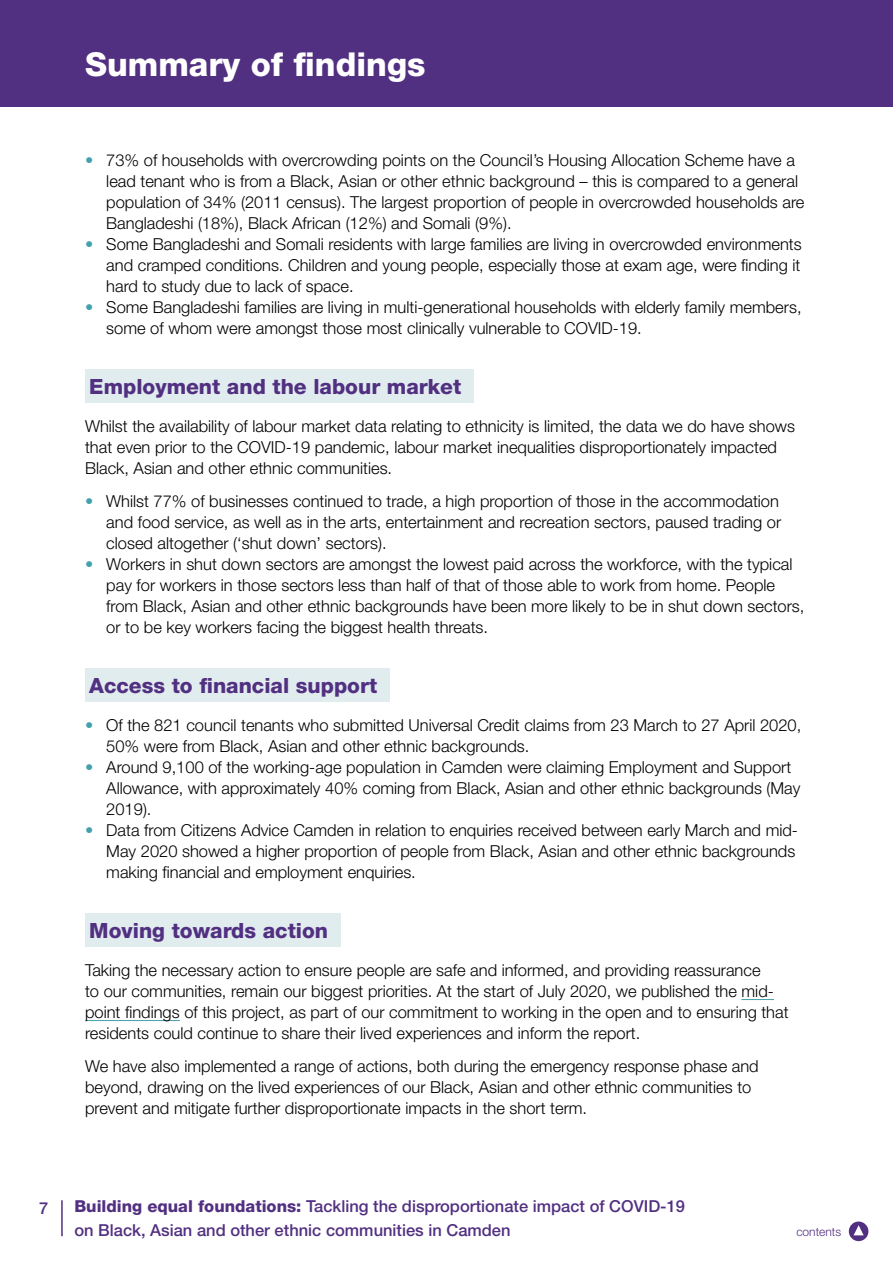
<style>
.page{position:relative;width:893px;height:1263px;background:#fff}
.page>*{position:absolute;margin:0;border:0;box-sizing:border-box;transform-origin:0 0}
.t1{font:800 33px "Helvetica Neue";color:#fff}
.t2{font:800 21px "Helvetica Neue";color:#523081}
.t3{font:300 16.5px/21px "Helvetica Neue";color:#000}
.t4{font:500 16.5px/24px "Helvetica Neue";color:#523081}
.t5{font:300 12px "Helvetica Neue";color:#523081}
.s1{color:#42a1ad}
.s2{font-weight:800}
</style>
<div class="page">
<hr style="left:61px;top:1200px;width:2px;height:36px;background:#523081">
<div style="left:849px;top:1221px;width:19px;height:20px;background:#523081;border-radius:50%"></div>
<svg style="left:853px;top:1225px;width:11px;height:10px"></svg>
<div style="left:85px;top:369px;width:389px;height:34px;background:#e1ecef"></div>
<div style="left:85px;top:668px;width:305px;height:34px;background:#e1ecef"></div>
<div style="left:85px;top:913px;width:256px;height:34px;background:#e1ecef"></div>
<hr style="left:742px;top:999px;width:32px;height:1px;background:#42a1ad">
<hr style="left:85px;top:1020px;width:95px;height:1px;background:#42a1ad">
<div style="left:0;top:21px;width:893px;height:85px;background:#523081"></div>
<div style="left:0;top:0;width:893px;height:21px;background:#523081"></div>
<h1 class="t1" style="left:85px;top:45px;width:342px">Summary of findings</h1>
<p class="t3" style="left:106px;top:149px;width:700px;text-indent:-21px"><span class="s1">•</span> 73% of households with overcrowding points on the Council’s Housing Allocation Scheme have a lead tenant who is from a Black, Asian or other ethnic background – this is compared to a general population of 34% (2011 census). The largest proportion of people in overcrowded households are Bangladeshi (18%), Black African (12%) and Somali (9%).</p>
<p class="t3" style="left:106px;top:233px;width:697px;text-align:justify;text-indent:-21px"><span class="s1">•</span> Some Bangladeshi and Somali residents with large families are living in overcrowded environments and cramped conditions. Children and young people, especially those at exam age, were finding it hard to study due to lack of space.</p>
<p class="t3" style="left:106px;top:296px;width:697px;text-indent:-21px"><span class="s1">•</span> Some Bangladeshi families are living in multi-generational households with elderly family members, some of whom were amongst those most clinically vulnerable to COVID-19.</p>
<p class="t2" style="left:89px;top:374px;width:373px">Employment and the labour market</p>
<p class="t3" style="left:85px;top:415px;width:711px">Whilst the availability of labour market data relating to ethnicity is limited, the data we do have shows that even prior to the COVID-19 pandemic, labour market inequalities disproportionately impacted<br>Black, Asian and other ethnic communities.</p>
<p class="t3" style="left:106px;top:491px;width:676px;text-indent:-21px"><span class="s1">•</span> Whilst 77% of businesses continued to trade, a high proportion of those in the accommodation and food service, as well as in the arts, entertainment and recreation sectors, paused trading or closed altogether (‘shut down’ sectors).</p>
<p class="t3" style="left:106px;top:554px;width:700px;text-indent:-21px"><span class="s1">•</span> Workers in shut down sectors are amongst the lowest paid across the workforce, with the typical pay for workers in those sectors less than half of that of those able to work from home. People from Black, Asian and other ethnic backgrounds have been more likely to be in shut down sectors, or to be key workers facing the biggest health threats.</p>
<p class="t2" style="left:89px;top:673px;width:289px">Access to financial support</p>
<p class="t3" style="left:106px;top:714px;width:697px;text-indent:-21px"><span class="s1">•</span> Of the 821 council tenants who submitted Universal Credit claims from 23 March to 27 April 2020,<br>50% were from Black, Asian and other ethnic backgrounds.</p>
<p class="t3" style="left:106px;top:756px;width:696px;text-indent:-21px"><span class="s1">•</span> Around 9,100 of the working-age population in Camden were claiming Employment and Support<br>Allowance, with approximately 40% coming from Black, Asian and other ethnic backgrounds (May<br>2019).</p>
<p class="t3" style="left:106px;top:819px;width:693px;text-indent:-21px"><span class="s1">•</span> Data from Citizens Advice Camden in relation to enquiries received between early March and mid-<br>May 2020 showed a higher proportion of people from Black, Asian and other ethnic backgrounds making financial and employment enquiries.</p>
<p class="t2" style="left:89px;top:917px;width:240px">Moving towards action</p>
<p class="t3" style="left:85px;top:959px;width:705px">Taking the necessary action to ensure people are safe and informed, and providing reassurance<br>to our communities, remain our biggest priorities. At the start of July 2020, we published the mid&shy;point findings of this project, as part of our commitment to working in the open and to ensuring that residents could continue to share their lived experiences and inform the report.</p>
<p class="t3" style="left:85px;top:1055px;width:675px">We have also implemented a range of actions, both during the emergency response phase and beyond, drawing on the lived experiences of our Black, Asian and other ethnic communities to prevent and mitigate further disproportionate impacts in the short term.</p>
<p class="t4" style="left:39px;top:1196px;width:11px">7</p>
<p class="t4" style="left:74px;top:1194px;width:612px"><span class="s2">Building equal foundations:</span> Tackling the disproportionate impact of COVID-19 on Black, Asian and other ethnic communities in Camden</p>
<p class="t5" style="left:796px;top:1224px;width:46px">contents</p>
</div>
